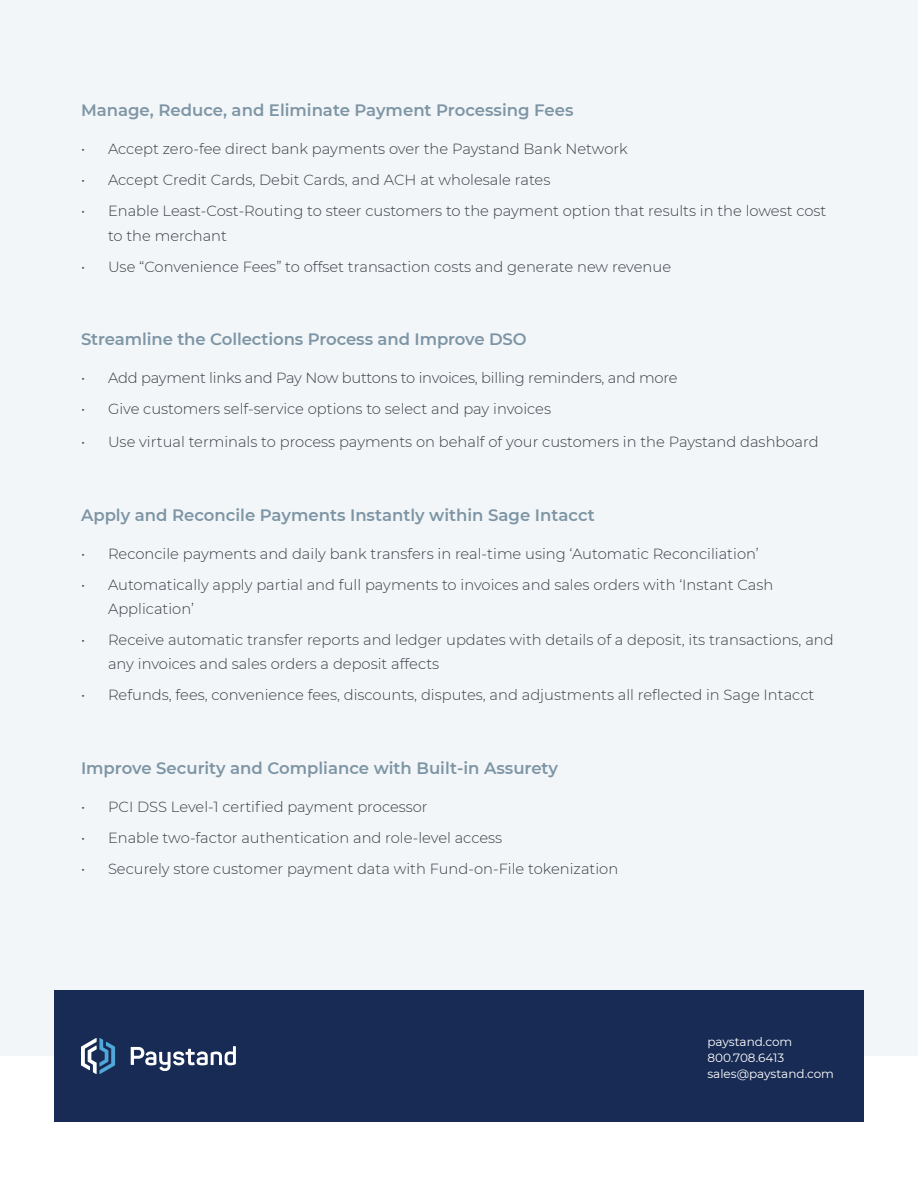
<style>
.page{position:relative;width:918px;height:1188px;background:#fff}
.page>*{position:absolute;margin:0;border:0;box-sizing:border-box;transform-origin:0 0}
.H4_-_1{font:600 16.5px "Montserrat";color:#7d95a5}
.t1{font:300 14.7px/24.3px "Montserrat";color:#363e45}
.Body_-_1_-_Small{font:12px "Montserrat";color:#fff}
</style>
<div class="page">
<div style="left:0;top:0;width:918px;height:1056px;background:#f3f6f8"></div>
<div style="left:54px;top:990px;width:810px;height:132px;background:#182b54"></div>
<svg style="left:81px;top:1038px;width:34px;height:36px"></svg>
<svg style="left:131px;top:1046px;width:105px;height:25px"></svg>
<p class="H4_-_1" style="left:81px;top:99px;width:494px">Manage, Reduce, and Eliminate Payment Processing Fees</p>
<p class="t1" style="left:81px;top:136px;width:548px">• Accept zero-fee direct bank payments over the Paystand Bank Network</p>
<p class="t1" style="left:81px;top:167px;width:471px">• Accept Credit Cards, Debit Cards, and ACH at wholesale rates</p>
<p class="t1" style="left:108px;top:198px;width:720px;text-indent:-27px">• Enable Least-Cost-Routing to steer customers to the payment option that results in the lowest cost to the merchant</p>
<p class="t1" style="left:81px;top:254px;width:592px">• Use “Convenience Fees” to offset transaction costs and generate new revenue</p>
<p class="H4_-_1" style="left:81px;top:328px;width:447px">Streamline the Collections Process and Improve DSO</p>
<p class="t1" style="left:81px;top:365px;width:598px">• Add payment links and Pay Now buttons to invoices, billing reminders, and more</p>
<p class="t1" style="left:81px;top:396px;width:472px">• Give customers self-service options to select and pay invoices</p>
<p class="t1" style="left:81px;top:430px;width:739px">• Use virtual terminals to process payments on behalf of your customers in the Paystand dashboard</p>
<p class="H4_-_1" style="left:81px;top:504px;width:515px">Apply and Reconcile Payments Instantly within Sage Intacct</p>
<p class="t1" style="left:81px;top:541px;width:679px">• Reconcile payments and daily bank transfers in real-time using ‘Automatic Reconciliation’</p>
<p class="t1" style="left:108px;top:572px;width:667px;text-indent:-27px">• Automatically apply partial and full payments to invoices and sales orders with ‘Instant Cash<br>Application’</p>
<p class="t1" style="left:108px;top:627px;width:727px;text-indent:-27px">• Receive automatic transfer reports and ledger updates with details of a deposit, its transactions, and any invoices and sales orders a deposit affects</p>
<p class="t1" style="left:81px;top:683px;width:735px">• Refunds, fees, convenience fees, discounts, disputes, and adjustments all reflected in Sage Intacct</p>
<p class="H4_-_1" style="left:81px;top:757px;width:478px">Improve Security and Compliance with Built-in Assurety</p>
<p class="t1" style="left:81px;top:794px;width:348px">• PCI DSS Level-1 certified payment processor</p>
<p class="t1" style="left:81px;top:825px;width:423px">• Enable two-factor authentication and role-level access</p>
<p class="t1" style="left:81px;top:856px;width:539px">• Securely store customer payment data with Fund-on-File tokenization</p>
<p class="Body_-_1_-_Small" style="left:707px;top:1033px;width:86px">paystand.com</p>
<p class="Body_-_1_-_Small" style="left:707px;top:1049px;width:78px">800.708.6413</p>
<p class="Body_-_1_-_Small" style="left:707px;top:1065px;width:128px">sales@paystand.com</p>
</div>
